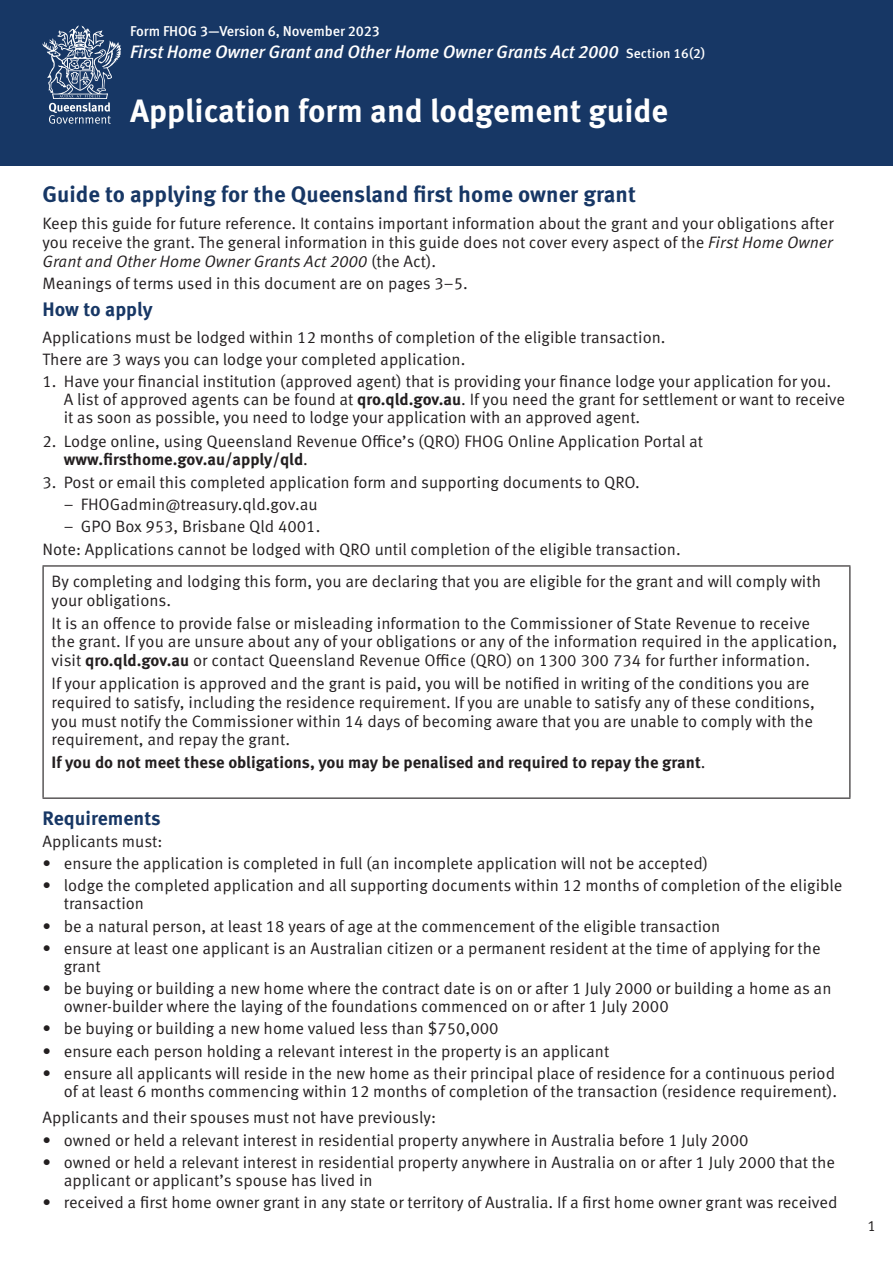
<style>
.page{position:relative;width:893px;height:1263px;background:#fff}
.page>*{position:absolute;margin:0;border:0;box-sizing:border-box;transform-origin:0 0}
.Main_Headings{font:700 32.25px "Meta Pro";color:#fff}
.Headings{font:700 22.5px "Meta Pro";color:#173765}
.Headings-2{font:700 19.5px "Meta Pro";color:#173765}
.Main_Headings-2{font:italic 500 18px "Meta Pro";letter-spacing:-.01em;color:#fff}
.Form_Text{font:16.5px/18.8px "Meta Pro";color:#231f20}
.Form_Text-2{font:700 16.5px "Meta Pro";color:#231f20}
.t1{font:15px "Meta Pro";color:#231f20}
.Main_Headings-3{font:500 14.25px "Meta Pro";letter-spacing:-.01em;color:#fff}
.s1{font-style:normal;font-size:13.5px}
.s2{font-style:italic}
.s3{font-weight:700}
.s4{font-weight:400}
</style>
<div class="page">
<div style="left:0;top:0;width:893px;height:166px;background:#173765"></div>
<svg style="left:43px;top:25px;width:78px;height:99px"></svg>
<hr style="left:43px;top:565px;width:807px;height:1px;background:#231f20">
<hr style="left:43px;top:566px;width:1px;height:231px;background:#231f20">
<hr style="left:849px;top:566px;width:1px;height:231px;background:#231f20">
<hr style="left:43px;top:797px;width:807px;height:2px;background:#231f20">
<p class="Main_Headings-3" style="left:130px;top:22px;width:251px">Form FHOG 3—Version 6, November 2023</p>
<p class="Main_Headings-2" style="left:130px;top:40px;width:576px">First Home Owner Grant and Other Home Owner Grants Act 2000 <span class="s1">Section 16(2)</span></p>
<p class="Main_Headings" style="left:130px;top:90px;width:539px">Application form and lodgement guide</p>
<p class="Headings" style="left:43px;top:180px;width:595px">Guide to applying for the Queensland first home owner grant</p>
<p class="Form_Text" style="left:43px;top:215px;width:793px;text-align:justify">Keep this guide for future reference. It contains important information about the grant and your obligations after you receive the grant. The general information in this guide does not cover every aspect of the <span class="s2">First Home Owner Grant and Other Home Owner Grants Act 2000</span> (the Act).</p>
<p class="Form_Text" style="left:43px;top:274px;width:427px">Meanings of terms used in this document are on pages 3–5.</p>
<p class="Headings-2" style="left:43px;top:297px;width:112px">How to apply</p>
<p class="Form_Text" style="left:43px;top:328px;width:625px">Applications must be lodged within 12 months of completion of the eligible transaction.</p>
<p class="Form_Text" style="left:43px;top:350px;width:424px">There are 3 ways you can lodge your completed application.</p>
<p class="Form_Text" style="left:64px;top:373px;width:783px;line-height:18px;text-indent:-21px">1. Have your financial institution (approved agent) that is providing your finance lodge your application for you.<br>A list of approved agents can be found at <span class="s3">qro.qld.gov.au</span>. If you need the grant for settlement or want to receive it as soon as possible, you need to lodge your application with an approved agent.</p>
<p class="Form_Text" style="left:64px;top:433px;width:641px;line-height:18px;text-indent:-21px">2. Lodge online, using Queensland Revenue Office’s (QRO) FHOG Online Application Portal at <span class="s3">www.firsthome.gov.au/apply/qld</span>.</p>
<p class="Form_Text" style="left:43px;top:473px;width:599px">3. Post or email this completed application form and supporting documents to QRO.</p>
<p class="Form_Text" style="left:64px;top:495px;width:255px">– FHOGadmin@treasury.qld.gov.au</p>
<p class="Form_Text" style="left:64px;top:517px;width:258px">– GPO Box 953, Brisbane Qld 4001.</p>
<p class="Form_Text" style="left:43px;top:540px;width:640px">Note: Applications cannot be lodged with QRO until completion of the eligible transaction.</p>
<p class="Form_Text" style="left:52px;top:572px;width:771px">By completing and lodging this form, you are declaring that you are eligible for the grant and will comply with your obligations.</p>
<p class="Form_Text" style="left:52px;top:614px;width:787px">It is an offence to provide false or misleading information to the Commissioner of State Revenue to receive the grant. If you are unsure about any of your obligations or any of the information required in the application, visit <span class="s3">qro.qld.gov.au</span> or contact Queensland Revenue Office (QRO) on 1300 300 734 for further information.</p>
<p class="Form_Text" style="left:52px;top:674px;width:765px">If your application is approved and the grant is paid, you will be notified in writing of the conditions you are required to satisfy, including the residence requirement. If you are unable to satisfy any of these conditions, you must notify the Commissioner within 14 days of becoming aware that you are unable to comply with the requirement, and repay the grant.</p>
<p class="Form_Text-2" style="left:52px;top:752px;width:655px">If you do not meet these obligations, you may be penalised and required to repay the grant<span class="s4">.</span></p>
<p class="Headings-2" style="left:43px;top:805px;width:120px">Requirements</p>
<p class="Form_Text" style="left:43px;top:832px;width:122px">Applicants must:</p>
<p class="Form_Text" style="left:43px;top:854px;width:667px">• ensure the application is completed in full (an incomplete application will not be accepted)</p>
<p class="Form_Text" style="left:64px;top:877px;width:780px;line-height:18px;text-indent:-21px">• lodge the completed application and all supporting documents within 12 months of completion of the eligible transaction</p>
<p class="Form_Text" style="left:43px;top:917px;width:679px">• be a natural person, at least 18 years of age at the commencement of the eligible transaction</p>
<p class="Form_Text" style="left:64px;top:940px;width:759px;line-height:18px;text-indent:-21px">• ensure at least one applicant is an Australian citizen or a permanent resident at the time of applying for the grant</p>
<p class="Form_Text" style="left:64px;top:980px;width:769px;line-height:18px;text-indent:-21px">• be buying or building a new home where the contract date is on or after 1 July 2000 or building a home as an owner-builder where the laying of the foundations commenced on or after 1 July 2000</p>
<p class="Form_Text" style="left:43px;top:1020px;width:458px">• be buying or building a new home valued less than $750,000</p>
<p class="Form_Text" style="left:43px;top:1042px;width:568px">• ensure each person holding a relevant interest in the property is an applicant</p>
<p class="Form_Text" style="left:43px;top:1065px;width:796px;line-height:18px;text-align:right">• ensure all applicants will reside in the new home as their principal place of residence for a continuous period of at least 6 months commencing within 12 months of completion of the transaction (residence requirement).</p>
<p class="Form_Text" style="left:43px;top:1109px;width:395px">Applicants and their spouses must not have previously:</p>
<p class="Form_Text" style="left:43px;top:1131px;width:707px">• owned or held a relevant interest in residential property anywhere in Australia before 1 July 2000</p>
<p class="Form_Text" style="left:64px;top:1154px;width:773px;line-height:18px;text-indent:-21px">• owned or held a relevant interest in residential property anywhere in Australia on or after 1 July 2000 that the applicant or applicant’s spouse has lived in</p>
<p class="Form_Text" style="left:43px;top:1193px;width:796px">• received a first home owner grant in any state or territory of Australia. If a first home owner grant was received</p>
<p class="t1" style="left:867px;top:1216px;width:10px">1</p>
</div>
